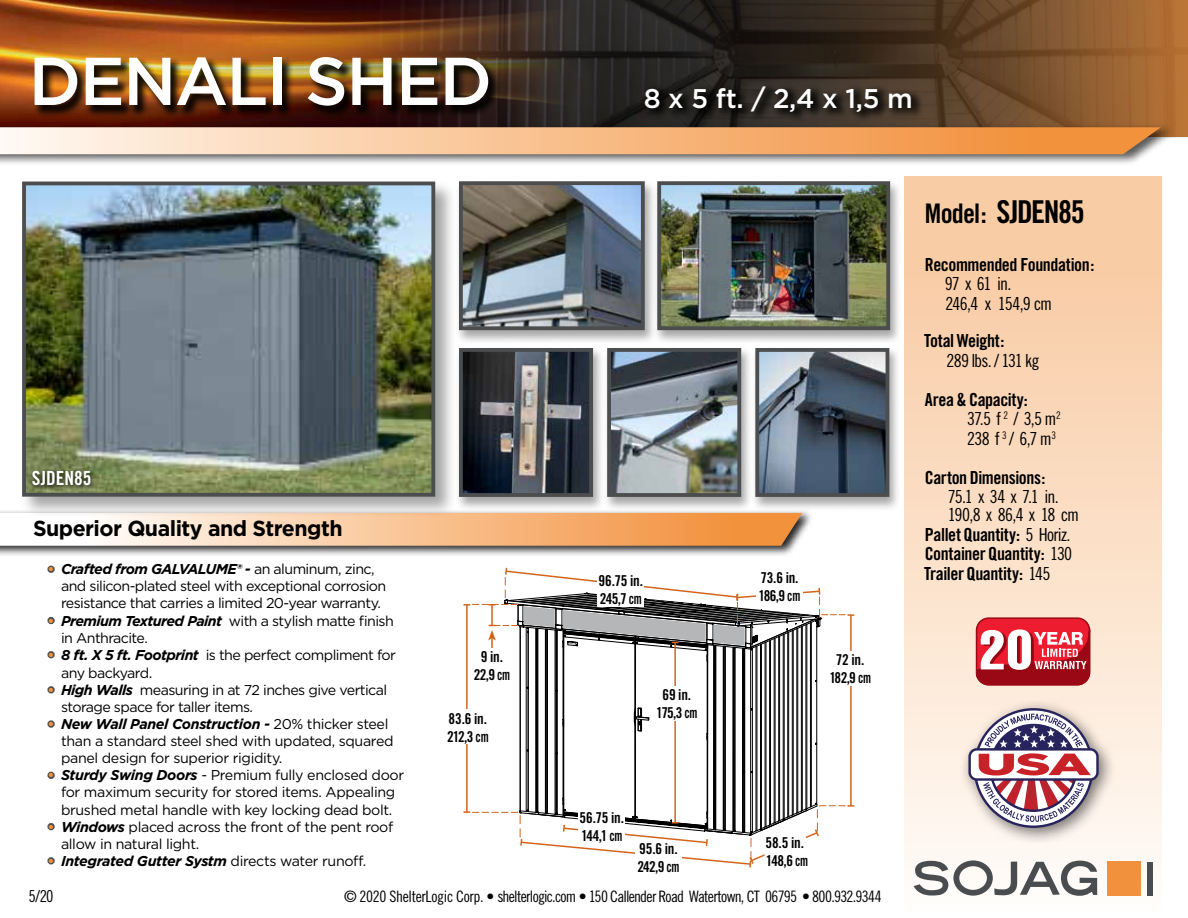
<style>
.page{position:relative;width:1188px;height:918px;background:#fff}
.page>*{position:absolute;margin:0;border:0;box-sizing:border-box;transform-origin:0 0}
.t1{font:500 67.5px "Gotham";letter-spacing:-.025em;color:#fff}
.t2{font:31.5px "Trade Gothic Bold Cond Twenty";letter-spacing:-.045em;color:#000}
.t3{font:500 27px "Gotham";color:#fff}
.t4{font:700 21.75px "Gotham";letter-spacing:-.025em;color:#000}
.t5{font:19.5px "Trade Gothic Bold Cond Twenty";color:#fff}
.t6{font:18px/19.5px "Trade Gothic Bold Cond Twenty";letter-spacing:-.025em;color:#000;text-align:justify}
.t7{font:18px/19.5px "Trade Gothic Cond Eighteen";letter-spacing:-.05em;color:#000}
.t8{font:16.5px "Trade Gothic Cond Eighteen";color:#000}
.t9{font:15.75px "Trade Gothic Cond Eighteen";letter-spacing:-.045em;color:#000}
.t10{font:15px/18px "Trade Gothic Bold Cond Twenty";letter-spacing:-.02em;color:#000}
.t11{font:14.25px/17.1px "Gotham";letter-spacing:-.04em;color:#000}
.t12{font:italic 700 14.25px "Gotham";letter-spacing:-.025em;color:#000}
.s1{font-weight:700;color:#4b4d4f}
.s2{font-weight:700;font-style:italic}
.s3{font-size:15px}
.s4{font-style:normal;color:#4b4d4f}
.s5{font-weight:400;font-style:normal}
.s6{font-size:27px}
.s7{font-family:"Trade Gothic Cond Eighteen"}
</style>
<div class="page">
<img style="left:0;top:0;width:621px;height:123px">
<svg style="left:621px;top:0;width:567px;height:137px;background:#5b3f26"></svg>
<div style="left:905px;top:176px;width:256px;height:738px;background:linear-gradient(to bottom,#f8c69b,#fffcf8)"></div>
<div style="left:0;top:123px;width:1175px;height:43px;background:#000;opacity:.65"></div>
<svg style="left:0;top:127px;width:1161px;height:27px;background:#f5bd8c"></svg>
<svg style="left:914px;top:860px;width:183px;height:36px"></svg>
<div style="left:1107px;top:862px;width:34px;height:34px;background:#f2913d"></div>
<div style="left:1147px;top:862px;width:5px;height:33px;background:#4a4d4f"></div>
<div style="left:0;top:509px;width:815px;height:49px;background:#000;opacity:.85"></div>
<svg style="left:0;top:513px;width:802px;height:33px;background:#f5c397"></svg>
<div style="left:34px;top:56px;width:467px;height:63px;background:#000;opacity:.9"></div>
<div style="left:642px;top:81px;width:283px;height:43px;background:#000;opacity:.85"></div>
<div style="left:21px;top:180px;width:435px;height:338px;background:#000;opacity:.35"></div>
<img style="left:27px;top:187px;width:403px;height:305px">
<div style="left:22px;top:182px;width:413px;height:315px;border:4px solid #4b4d4f"></div>
<div style="left:977px;top:618px;width:113px;height:67px;background:#ed1c2e;border-radius:12px"></div>
<div style="left:976px;top:617px;width:114px;height:68px;border:1px solid #9a0715;border-radius:12px"></div>
<svg style="left:974px;top:629px;width:117px;height:57px"></svg>
<div style="left:454px;top:346px;width:151px;height:166px;background:#000;opacity:.35"></div>
<img style="left:464px;top:353px;width:124px;height:139px">
<div style="left:459px;top:348px;width:134px;height:149px;border:4px solid #4b4d4f"></div>
<div style="left:602px;top:346px;width:151px;height:166px;background:#000;opacity:.35"></div>
<img style="left:612px;top:353px;width:124px;height:139px">
<div style="left:607px;top:348px;width:134px;height:149px;border:4px solid #4b4d4f"></div>
<div style="left:751px;top:346px;width:150px;height:166px;background:#000;opacity:.35"></div>
<img style="left:760px;top:353px;width:124px;height:139px">
<div style="left:755px;top:348px;width:134px;height:149px;border:4px solid #4b4d4f"></div>
<div style="left:454px;top:179px;width:203px;height:166px;background:#000;opacity:.35"></div>
<img style="left:464px;top:186px;width:176px;height:139px">
<div style="left:459px;top:181px;width:186px;height:149px;border:4px solid #4b4d4f"></div>
<div style="left:652px;top:179px;width:250px;height:166px;background:#000;opacity:.35"></div>
<img style="left:662px;top:186px;width:223px;height:139px">
<div style="left:657px;top:181px;width:233px;height:149px;border:4px solid #4b4d4f"></div>
<div style="left:959px;top:699px;width:158px;height:147px;background:#000;opacity:.54"></div>
<div style="left:968px;top:748px;width:131px;height:33px;border:2px solid #27235c;border-radius:7px"></div>
<svg style="left:972px;top:707px;width:123px;height:122px"></svg>
<div style="left:28px;top:467px;width:70px;height:26px;background:#000;opacity:.95"></div>
<svg style="left:464px;top:567px;width:390px;height:301px"></svg>
<div style="left:653px;top:687px;width:47px;height:34px;background:#fff"></div>
<div style="left:828px;top:651px;width:44px;height:34px;background:#fff"></div>
<div style="left:444px;top:710px;width:47px;height:34px;background:#fff"></div>
<div style="left:473px;top:648px;width:38px;height:34px;background:#fff"></div>
<div style="left:578px;top:809px;width:47px;height:34px;background:#fff"></div>
<div style="left:597px;top:573px;width:47px;height:34px;background:#fff"></div>
<div style="left:756px;top:570px;width:47px;height:34px;background:#fff"></div>
<h1 class="t1" style="left:28px;top:37px;width:465px">DENALI SHED</h1>
<h3 class="t3" style="left:644px;top:81px;width:271px">8 x 5 ft. / 2,4 x 1,5 m</h3>
<h3 class="t5" style="left:32px;top:466px;width:61px">SJDEN85</h3>
<h3 class="t4" style="left:33px;top:514px;width:311px">Superior Quality and Strength</h3>
<p class="t11" style="left:61px;top:560px;width:327px;text-indent:-13px"><span class="s1">•</span> <span class="s2">Crafted from GALVALUME® -</span> an aluminum, zinc, and silicon-plated steel with exceptional corrosion resistance that carries a limited 20-year warranty.</p>
<p class="t11" style="left:61px;top:612px;width:334px;text-indent:-13px"><span class="s1">•</span> <span class="s2">Premium Textured Paint</span> with a stylish matte finish in Anthracite.</p>
<p class="t11" style="left:61px;top:645px;width:336px;line-height:18px;text-indent:-13px"><span class="s1">•</span> <span class="s2">8 ft. X 5 ft. Footprint</span> is the perfect compliment for any backyard<span class="s3">.</span></p>
<p class="t11" style="left:61px;top:681px;width:328px;text-indent:-13px"><span class="s1">•</span> <span class="s2">High Walls</span> measuring in at 72 inches give vertical storage space for taller items.</p>
<p class="t11" style="left:61px;top:715px;width:334px;text-indent:-13px"><span class="s1">•</span> <span class="s2">New Wall Panel Construction -</span> 20% thicker steel than a standard steel shed with updated, squared panel design for superior rigidity.</p>
<p class="t11" style="left:48px;top:766px;width:358px;text-align:center"><span class="s1">•</span> <span class="s2">Sturdy Swing Doors</span> - Premium fully enclosed door for maximum security for stored items. Appealing brushed metal handle with key locking dead bolt.</p>
<p class="t11" style="left:61px;top:818px;width:334px;text-indent:-13px"><span class="s1">•</span> <span class="s2">Windows</span> placed across the front of the pent roof allow in natural light.</p>
<p class="t12" style="left:48px;top:851px;width:320px"><span class="s4">•</span> Integrated Gutter Systm <span class="s5">directs water runoff.</span></p>
<p class="t10" style="left:474px;top:648px;width:38px;text-align:center">9 in.<br>22,9 cm</p>
<p class="t10" style="left:447px;top:709px;width:43px">83.6 in.<br>212,3 cm</p>
<p class="t10" style="left:599px;top:572px;width:46px">96.75 in.<br>245,7 cm</p>
<p class="t10" style="left:759px;top:569px;width:43px">73.6 in.<br>186,9 cm</p>
<p class="t10" style="left:656px;top:686px;width:43px;text-align:center">69 in.<br>175,3 cm</p>
<p class="t10" style="left:829px;top:651px;width:43px;text-align:center">72 in.<br>182,9 cm</p>
<p class="t10" style="left:580px;top:809px;width:46px">56.75 in.<br>144,1 cm</p>
<p class="t10" style="left:637px;top:840px;width:44px">95.6 in.<br>242,9 cm</p>
<p class="t10" style="left:766px;top:834px;width:44px">58.5 in.<br>148,6 cm</p>
<p class="t8" style="left:28px;top:886px;width:27px">5/20</p>
<p class="t9" style="left:344px;top:887px;width:539px">© 2020 ShelterLogic Corp. • shelterlogic.com • 150 Callender Road Watertown, CT 06795 • 800.932.9344</p>
<h2 class="t2" style="left:925px;top:192px;width:161px"><span class="s6">Model:</span> SJDEN85</h2>
<p class="t6" style="left:925px;top:254px;width:171px">Recommended Foundation:</p>
<p class="t7" style="left:945px;top:274px;width:109px">97 x 61 in.<br>246,4 x 154,9 cm</p>
<p class="t6" style="left:924px;top:331px;width:82px">Total Weight:</p>
<p class="t7" style="left:947px;top:350px;width:95px">289 lbs. / 131 kg</p>
<p class="t6" style="left:925px;top:389px;width:105px">Area &amp; Capacity:</p>
<p class="t7" style="left:967px;top:409px;width:95px">37.5 f <sup>2</sup> / 3,5 m<sup>2<br></sup>238 f <sup>3</sup> / 6,7 m<sup>3</sup></p>
<p class="t6" style="left:925px;top:467px;width:122px">Carton Dimensions:</p>
<p class="t7" style="left:948px;top:488px;width:133px;line-height:18px">75.1 x 34 x 7.1 in.<br>190,8 x 86,4 x 18 cm</p>
<p class="t6" style="left:924px;top:524px;width:150px">Pallet Quantity: <span class="s7">5 Horiz.<br></span>Container Quantity: <span class="s7">130<br></span>Trailer Quantity: <span class="s7">145</span></p>
</div>
